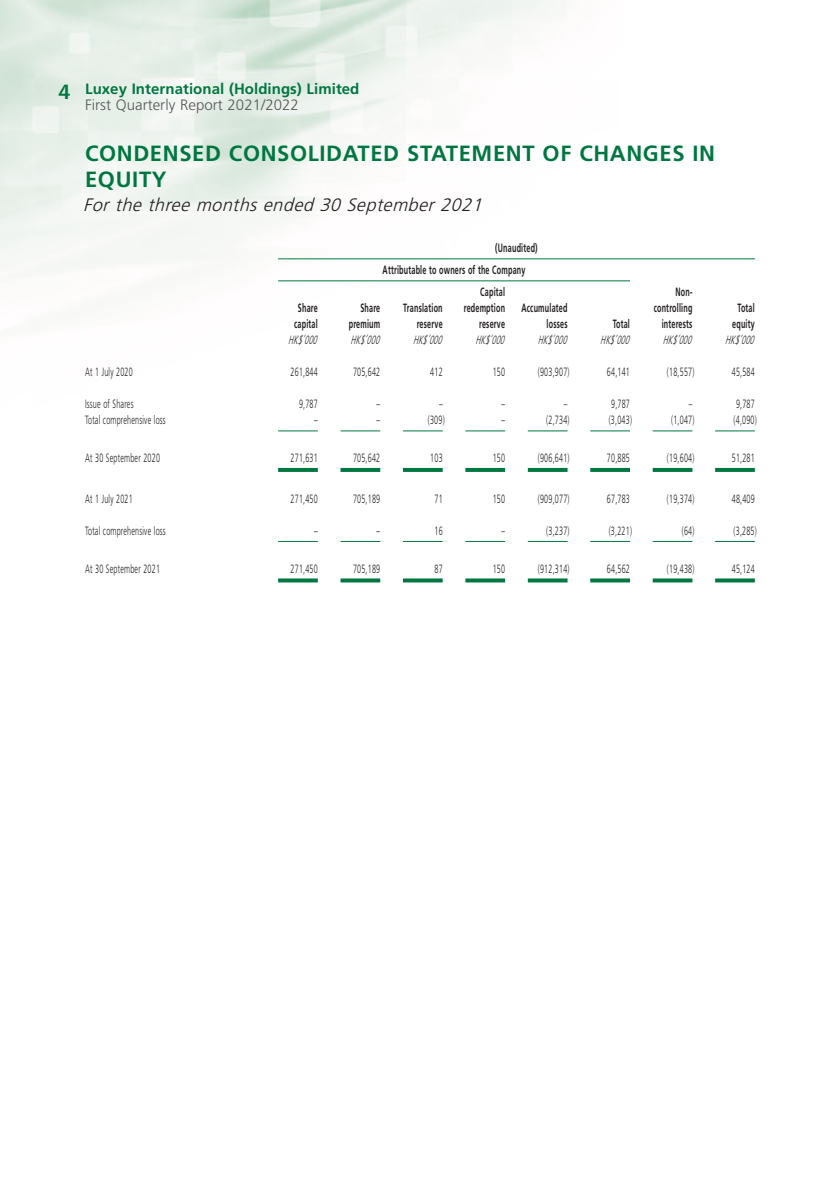
<style>
.page{position:relative;width:840px;height:1191px;background:#fff}
.page>*{position:absolute;margin:0;border:0;box-sizing:border-box;transform-origin:0 0}
.Heading_1{font:700 22px/26px "Frutiger LT Std";letter-spacing:.03em;color:#007741}
.Body_Text{font:italic 300 18px "Frutiger LT Std";color:#231f20}
.t1{font:700 15px/16px "Frutiger LT Std";letter-spacing:.005em;color:#007741}
.Body_Text-2{font:300 12px "Frutiger LT Std";letter-spacing:.03em;color:#231f20;scale:.6 1}
.Body_Text-3{font:700 12px "Frutiger LT Std";letter-spacing:.03em;color:#231f20;scale:.6 1}
.Body_Text-4{font:italic 300 12px "Frutiger LT Std";color:#231f20;scale:.6 1}
.s1{font-family:"Amplitude";font-weight:500;font-size:22px}
.s2{font-weight:300;color:#57585a}
</style>
<div class="page">
<img style="left:0;top:0;width:755px;height:583px">
<hr style="left:278px;top:258px;width:476px;height:1px;background:#007741">
<hr style="left:278px;top:280px;width:351px;height:1px;background:#007741">
<hr style="left:278px;top:430px;width:39px;height:1px;background:#007741">
<hr style="left:340px;top:430px;width:40px;height:1px;background:#007741">
<hr style="left:403px;top:430px;width:39px;height:1px;background:#007741">
<hr style="left:465px;top:430px;width:40px;height:1px;background:#007741">
<hr style="left:527px;top:430px;width:40px;height:1px;background:#007741">
<hr style="left:590px;top:430px;width:39px;height:1px;background:#007741">
<hr style="left:652px;top:430px;width:40px;height:1px;background:#007741">
<hr style="left:714px;top:430px;width:40px;height:1px;background:#007741">
<svg style="left:278px;top:468px;width:39px;height:4px"></svg>
<svg style="left:340px;top:468px;width:40px;height:4px"></svg>
<svg style="left:403px;top:468px;width:39px;height:4px"></svg>
<svg style="left:465px;top:468px;width:40px;height:4px"></svg>
<svg style="left:527px;top:468px;width:40px;height:4px"></svg>
<svg style="left:590px;top:468px;width:39px;height:4px"></svg>
<svg style="left:652px;top:468px;width:40px;height:4px"></svg>
<svg style="left:714px;top:468px;width:40px;height:4px"></svg>
<hr style="left:278px;top:541px;width:39px;height:1px;background:#007741">
<hr style="left:340px;top:541px;width:40px;height:1px;background:#007741">
<hr style="left:403px;top:541px;width:39px;height:1px;background:#007741">
<hr style="left:465px;top:541px;width:40px;height:1px;background:#007741">
<hr style="left:527px;top:541px;width:40px;height:1px;background:#007741">
<hr style="left:590px;top:541px;width:39px;height:1px;background:#007741">
<hr style="left:652px;top:541px;width:40px;height:1px;background:#007741">
<hr style="left:714px;top:541px;width:40px;height:1px;background:#007741">
<svg style="left:278px;top:578px;width:39px;height:4px"></svg>
<svg style="left:340px;top:578px;width:40px;height:4px"></svg>
<svg style="left:403px;top:578px;width:39px;height:4px"></svg>
<svg style="left:465px;top:578px;width:40px;height:4px"></svg>
<svg style="left:527px;top:578px;width:40px;height:4px"></svg>
<svg style="left:590px;top:578px;width:39px;height:4px"></svg>
<svg style="left:652px;top:578px;width:40px;height:4px"></svg>
<svg style="left:714px;top:578px;width:40px;height:4px"></svg>
<p class="t1" style="left:85px;top:81px;width:276px;text-indent:-27px"><span class="s1">4</span> Luxey International (Holdings) Limited<br><span class="s2">First Quarterly Report 2021/2022</span></p>
<p class="Heading_1" style="left:85px;top:141px;width:631px">CONDENSED CONSOLIDATED STATEMENT OF CHANGES IN<br>EQUITY</p>
<p class="Body_Text" style="left:83px;top:195px;width:405px">Forthe three monthsended 30 September2021</p>
<p class="Body_Text-3" style="left:495px;top:241px;width:72px">(Unaudited)</p>
<p class="Body_Text-3" style="left:382px;top:263px;width:239px">Attributable to owners of the Company</p>
<p class="Body_Text-3" style="left:298px;top:301px;width:35px">Share</p>
<p class="Body_Text-3" style="left:294px;top:317px;width:41px">capital</p>
<p class="Body_Text-3" style="left:480px;top:285px;width:43px">Capital</p>
<p class="Body_Text-3" style="left:463px;top:301px;width:70px">redemption</p>
<p class="Body_Text-3" style="left:479px;top:317px;width:45px">reserve</p>
<p class="Body_Text-3" style="left:675px;top:285px;width:30px">Non-</p>
<p class="Body_Text-3" style="left:653px;top:301px;width:66px">controlling</p>
<p class="Body_Text-3" style="left:661px;top:317px;width:53px">interests</p>
<p class="Body_Text-3" style="left:360px;top:301px;width:35px">Share</p>
<p class="Body_Text-3" style="left:348px;top:317px;width:54px">premium</p>
<p class="Body_Text-3" style="left:403px;top:301px;width:67px">Translation</p>
<p class="Body_Text-3" style="left:416px;top:317px;width:45px">reserve</p>
<p class="Body_Text-3" style="left:521px;top:301px;width:78px">Accumulated</p>
<p class="Body_Text-3" style="left:546px;top:317px;width:37px">losses</p>
<p class="Body_Text-3" style="left:612px;top:317px;width:30px">Total</p>
<p class="Body_Text-3" style="left:737px;top:301px;width:30px">Total</p>
<p class="Body_Text-3" style="left:731px;top:317px;width:39px">equity</p>
<p class="Body_Text-4" style="left:288px;top:333px;width:55px">HK$’000</p>
<p class="Body_Text-4" style="left:350px;top:333px;width:55px">HK$’000</p>
<p class="Body_Text-4" style="left:413px;top:333px;width:55px">HK$’000</p>
<p class="Body_Text-4" style="left:475px;top:333px;width:55px">HK$’000</p>
<p class="Body_Text-4" style="left:537px;top:333px;width:55px">HK$’000</p>
<p class="Body_Text-4" style="left:600px;top:333px;width:55px">HK$’000</p>
<p class="Body_Text-4" style="left:662px;top:333px;width:55px">HK$’000</p>
<p class="Body_Text-4" style="left:724px;top:333px;width:55px">HK$’000</p>
<p class="Body_Text-2" style="left:85px;top:365px;width:81px">At 1 July 2020</p>
<p class="Body_Text-2" style="left:290px;top:365px;width:47px">261,844</p>
<p class="Body_Text-2" style="left:353px;top:365px;width:47px">705,642</p>
<p class="Body_Text-2" style="left:430px;top:365px;width:22px">412</p>
<p class="Body_Text-2" style="left:492px;top:365px;width:22px">150</p>
<p class="Body_Text-2" style="left:537px;top:365px;width:54px">(903,907)</p>
<p class="Body_Text-2" style="left:606px;top:365px;width:40px">64,141</p>
<p class="Body_Text-2" style="left:666px;top:365px;width:47px">(18,557)</p>
<p class="Body_Text-2" style="left:731px;top:365px;width:40px">45,584</p>
<p class="Body_Text-2" style="left:85px;top:397px;width:82px">Issue of Shares</p>
<p class="Body_Text-2" style="left:299px;top:397px;width:33px">9,787</p>
<p class="Body_Text-2" style="left:376px;top:397px;width:7px">–</p>
<p class="Body_Text-2" style="left:439px;top:397px;width:7px">–</p>
<p class="Body_Text-2" style="left:501px;top:397px;width:7px">–</p>
<p class="Body_Text-2" style="left:563px;top:397px;width:7px">–</p>
<p class="Body_Text-2" style="left:610px;top:397px;width:33px">9,787</p>
<p class="Body_Text-2" style="left:688px;top:397px;width:7px">–</p>
<p class="Body_Text-2" style="left:735px;top:397px;width:33px">9,787</p>
<p class="Body_Text-2" style="left:85px;top:413px;width:136px">Total comprehensive loss</p>
<p class="Body_Text-2" style="left:314px;top:413px;width:7px">–</p>
<p class="Body_Text-2" style="left:376px;top:413px;width:7px">–</p>
<p class="Body_Text-2" style="left:427px;top:413px;width:30px">(309)</p>
<p class="Body_Text-2" style="left:501px;top:413px;width:7px">–</p>
<p class="Body_Text-2" style="left:546px;top:413px;width:40px">(2,734)</p>
<p class="Body_Text-2" style="left:608px;top:413px;width:40px">(3,043)</p>
<p class="Body_Text-2" style="left:670px;top:413px;width:40px">(1,047)</p>
<p class="Body_Text-2" style="left:733px;top:413px;width:40px">(4,090)</p>
<p class="Body_Text-2" style="left:85px;top:451px;width:126px">At 30 September 2020</p>
<p class="Body_Text-2" style="left:290px;top:451px;width:47px">271,631</p>
<p class="Body_Text-2" style="left:353px;top:451px;width:47px">705,642</p>
<p class="Body_Text-2" style="left:430px;top:451px;width:22px">103</p>
<p class="Body_Text-2" style="left:492px;top:451px;width:22px">150</p>
<p class="Body_Text-2" style="left:537px;top:451px;width:54px">(906,641)</p>
<p class="Body_Text-2" style="left:606px;top:451px;width:40px">70,885</p>
<p class="Body_Text-2" style="left:666px;top:451px;width:47px">(19,604)</p>
<p class="Body_Text-2" style="left:731px;top:451px;width:40px">51,281</p>
<p class="Body_Text-2" style="left:85px;top:491px;width:81px">At 1 July 2021</p>
<p class="Body_Text-2" style="left:290px;top:491px;width:47px">271,450</p>
<p class="Body_Text-2" style="left:353px;top:491px;width:47px">705,189</p>
<p class="Body_Text-2" style="left:434px;top:491px;width:15px">71</p>
<p class="Body_Text-2" style="left:492px;top:491px;width:22px">150</p>
<p class="Body_Text-2" style="left:537px;top:491px;width:54px">(909,077)</p>
<p class="Body_Text-2" style="left:606px;top:491px;width:40px">67,783</p>
<p class="Body_Text-2" style="left:666px;top:491px;width:47px">(19,374)</p>
<p class="Body_Text-2" style="left:731px;top:491px;width:40px">48,409</p>
<p class="Body_Text-2" style="left:85px;top:523px;width:136px">Total comprehensive loss</p>
<p class="Body_Text-2" style="left:314px;top:523px;width:7px">–</p>
<p class="Body_Text-2" style="left:376px;top:523px;width:7px">–</p>
<p class="Body_Text-2" style="left:434px;top:523px;width:15px">16</p>
<p class="Body_Text-2" style="left:501px;top:523px;width:7px">–</p>
<p class="Body_Text-2" style="left:546px;top:523px;width:40px">(3,237)</p>
<p class="Body_Text-2" style="left:608px;top:523px;width:40px">(3,221)</p>
<p class="Body_Text-2" style="left:681px;top:523px;width:23px">(64)</p>
<p class="Body_Text-2" style="left:733px;top:523px;width:40px">(3,285)</p>
<p class="Body_Text-2" style="left:85px;top:561px;width:126px">At 30 September 2021</p>
<p class="Body_Text-2" style="left:290px;top:561px;width:47px">271,450</p>
<p class="Body_Text-2" style="left:353px;top:561px;width:47px">705,189</p>
<p class="Body_Text-2" style="left:434px;top:561px;width:15px">87</p>
<p class="Body_Text-2" style="left:492px;top:561px;width:22px">150</p>
<p class="Body_Text-2" style="left:537px;top:561px;width:54px">(912,314)</p>
<p class="Body_Text-2" style="left:606px;top:561px;width:40px">64,562</p>
<p class="Body_Text-2" style="left:666px;top:561px;width:47px">(19,438)</p>
<p class="Body_Text-2" style="left:731px;top:561px;width:40px">45,124</p>
</div>
